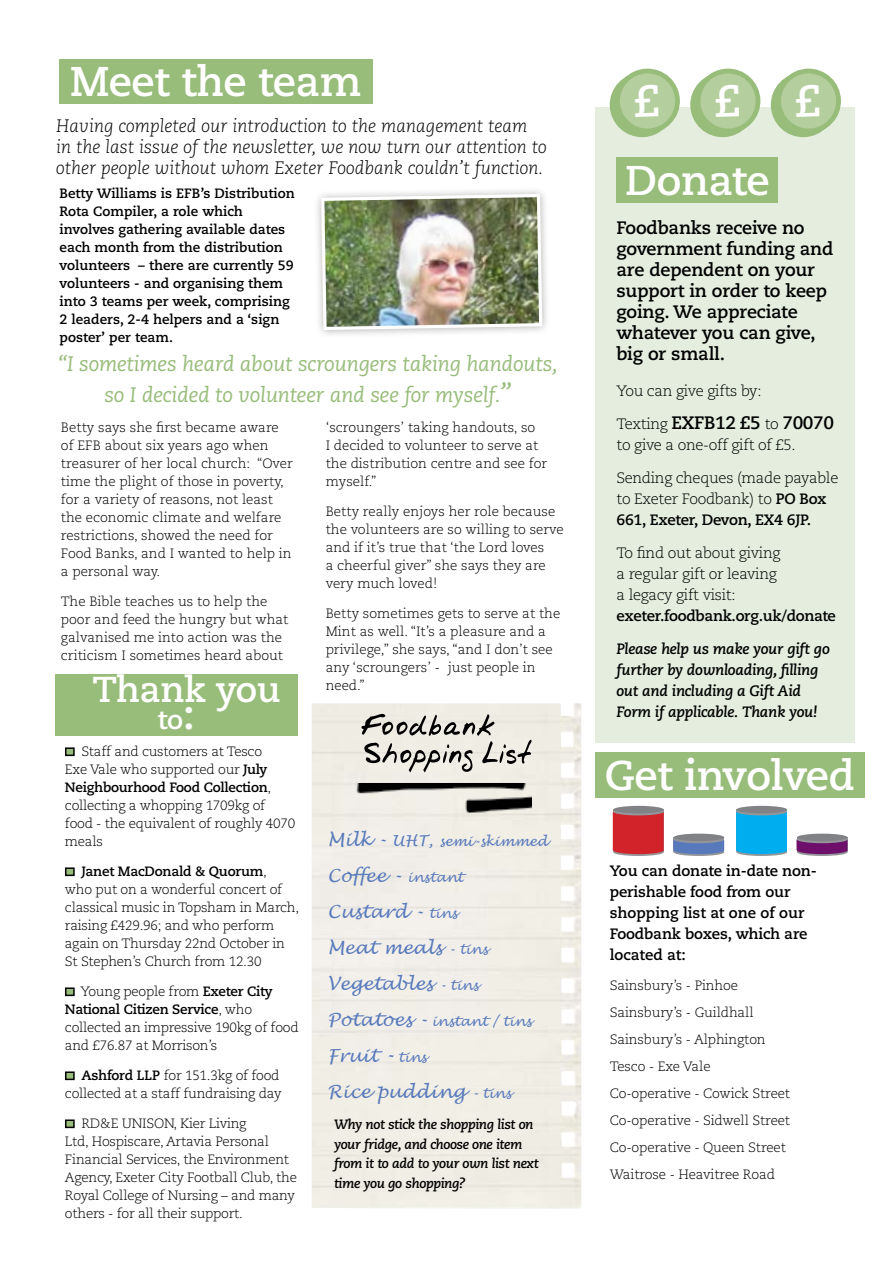
<style>
.page{position:relative;width:893px;height:1263px;background:#fff}
.page>*{position:absolute;margin:0;border:0;box-sizing:border-box;transform-origin:0 0}
.t1{font:700 41.55px "Caecilia LT Std";letter-spacing:-.01em;color:#fff}
.t2{font:700 36px "Caecilia LT Std";letter-spacing:-.01em;color:#fff}
.t3{font:700 27px "Caecilia LT Std";color:#fff}
.t4{font:italic 21px/30.6px "Caecilia LT Std";letter-spacing:-.01em;color:#98bd7b;text-align:center}
.t5{font:italic 300 18px/21px "Caecilia LT Std";color:#000}
.t6{font:700 18px/21px "Caecilia LT Std";letter-spacing:-.01em;color:#000}
.t7{font:italic 18px/36px "Lucida Handwriting";color:#587abc}
.t8{font:300 15px/21px "Caecilia LT Std";letter-spacing:-.02em;color:#000}
.t9{font:700 15px/21px "Caecilia LT Std";letter-spacing:-.01em;color:#000}
.t10{font:italic 700 15px/21px "Caecilia LT Std";letter-spacing:-.02em;color:#000}
.t11{font:300 13.5px/18px "Caecilia LT Std";letter-spacing:-.01em;color:#000}
.t12{font:700 13.5px/18px "Caecilia LT Std";color:#000}
.t13{font:italic 700 13.5px/19.5px "Caecilia LT Std";letter-spacing:-.03em;color:#000}
.t14{font:italic 13.5px "Lucida Handwriting";color:#587abc}
.s1{font-size:25.5px}
.s2{font-size:41.55px}
.s3{font-weight:700}
.s4{font-size:18px}
.s5{font-size:15px}
.s6{font-size:13.5px}
.s7{font-size:19.5px}
.s8{font-weight:300;font-size:15px}
</style>
<div class="page">
<div style="left:595px;top:108px;width:260px;height:635px;background:#e5eede"></div>
<div style="left:312px;top:703px;width:269px;height:506px;background:#f1eee5"></div>
<img style="left:350px;top:783px;width:181px;height:29px">
<svg style="left:361px;top:714px;width:170px;height:58px;background:#c3c0b9"></svg>
<div style="left:60px;top:60px;width:313px;height:44px;background:#98bd7b"></div>
<div style="left:55px;top:674px;width:243px;height:62px;background:#98bd7b"></div>
<div style="left:314px;top:187px;width:237px;height:151px;background:#fafafa"></div>
<img style="left:320px;top:192px;width:224px;height:140px">
<div style="left:66px;top:748px;width:8px;height:7px;background:#98bd7b"></div>
<div style="left:65px;top:747px;width:10px;height:9px;border:2px solid #000"></div>
<div style="left:66px;top:868px;width:8px;height:7px;background:#98bd7b"></div>
<div style="left:65px;top:867px;width:10px;height:9px;border:2px solid #000"></div>
<div style="left:66px;top:988px;width:8px;height:7px;background:#98bd7b"></div>
<div style="left:65px;top:987px;width:10px;height:9px;border:2px solid #000"></div>
<div style="left:66px;top:1072px;width:8px;height:7px;background:#98bd7b"></div>
<div style="left:65px;top:1071px;width:10px;height:9px;border:2px solid #000"></div>
<div style="left:66px;top:1120px;width:8px;height:7px;background:#98bd7b"></div>
<div style="left:65px;top:1119px;width:10px;height:9px;border:2px solid #000"></div>
<div style="left:673px;top:837px;width:51px;height:15px;background:#939598"></div>
<div style="left:613px;top:806px;width:51px;height:7px;background:#808285;border-radius:50%"></div>
<div style="left:674px;top:834px;width:50px;height:7px;background:#808285;border-radius:50%"></div>
<div style="left:613px;top:848px;width:51px;height:8px;background:#939598;border-radius:50%"></div>
<svg style="left:674px;top:848px;width:50px;height:8px"></svg>
<svg style="left:613px;top:812px;width:51px;height:42px;background:#cc2c33"></svg>
<svg style="left:673px;top:839px;width:51px;height:15px"></svg>
<div style="left:796px;top:837px;width:51px;height:15px;background:#939598"></div>
<div style="left:736px;top:806px;width:51px;height:7px;background:#808285;border-radius:50%"></div>
<div style="left:797px;top:834px;width:50px;height:7px;background:#808285;border-radius:50%"></div>
<svg style="left:736px;top:848px;width:51px;height:8px"></svg>
<svg style="left:797px;top:848px;width:50px;height:8px"></svg>
<svg style="left:736px;top:812px;width:51px;height:42px;background:#0babe7"></svg>
<svg style="left:796px;top:839px;width:51px;height:15px"></svg>
<div style="left:595px;top:752px;width:270px;height:46px;background:#98bd7b"></div>
<div style="left:616px;top:157px;width:162px;height:45px;background:#98bd7b"></div>
<svg style="left:608px;top:68px;width:235px;height:70px"></svg>
<h1 class="t1" style="left:70px;top:57px;width:293px">Meet the team</h1>
<h3 class="t5" style="left:56px;top:116px;width:492px">Having completed our introduction to the management team in the last issue of the newsletter, we now turn our attention to other people without whom Exeter Foodbank couldn’t function.</h3>
<p class="t12" style="left:60px;top:185px;width:237px">Betty Williams is EFB’s Distribution<br>Rota Compiler, a role which involves gathering available dates each month from the distribution volunteers – there are currently 59 volunteers - and organising them into 3 teams per week, comprising<br>2 leaders, 2-4 helpers and a ‘sign poster’ per team.</p>
<h3 class="t4" style="left:58px;top:349px;width:501px">“I sometimes heard about scroungers taking handouts, so I decided to volunteer and see for myself.<span class="s1">”</span></h3>
<p class="t11" style="left:61px;top:419px;width:233px">Betty says she first became aware of EFB about six years ago when treasurer of her local church: “Over time the plight of those in poverty, for a variety of reasons, not least the economic climate and welfare restrictions, showed the need for<br>Food Banks, and I wanted to help in a personal way.</p>
<p class="t11" style="left:61px;top:593px;width:229px">The Bible teaches us to help the poor and feed the hungry but what galvanised me into action was the criticism I sometimes heard about</p>
<h2 class="t2" style="left:92px;top:668px;width:190px">Thank you</h2>
<h3 class="t3" style="left:157px;top:703px;width:39px">to<span class="s2">:</span></h3>
<p class="t11" style="left:65px;top:743px;width:232px;text-indent:16px">Staff and customers at Tesco<br>Exe Vale who supported our <span class="s3">July<br>Neighbourhood Food Collection</span>, collecting a whopping 1709kg of food - the equivalent of roughly 4070 meals</p>
<p class="t11" style="left:65px;top:863px;width:236px;text-indent:16px"><span class="s3">Janet MacDonald &amp; Quorum</span>,<br>who put on a wonderful concert of classical music in Topsham in March, raising £429.96; and who perform again on Thursday 22nd October in<br>St Stephen’s Church from 12.30</p>
<p class="t11" style="left:65px;top:983px;width:235px;text-indent:15px">Young people from <span class="s3">Exeter City<br>National Citizen Service</span>, who collected an impressive 190kg of food and £76.87 at Morrison’s</p>
<p class="t11" style="left:65px;top:1067px;width:218px;text-align:right"><span class="s3">Ashford LLP</span> for 151.3kg of food collected at a staff fundraising day</p>
<p class="t11" style="left:65px;top:1115px;width:233px;text-indent:16px">RD&amp;E UNISON, Kier Living<br>Ltd, Hospiscare, Artavia Personal Financial Services, the Environment Agency, Exeter City Football Club, the Royal College of Nursing – and many others - for all their support.</p>
<p class="t11" style="left:326px;top:419px;width:223px">‘scroungers’ taking handouts, so<br>I decided to volunteer to serve at the distribution centre and see for myself.”</p>
<p class="t11" style="left:326px;top:503px;width:240px">Betty really enjoys her role because the volunteers are so willing to serve and if it’s true that ‘the Lord loves<br>a cheerful giver” she says they are very much loved!</p>
<p class="t11" style="left:326px;top:605px;width:236px">Betty sometimes gets to serve at the<br>Mint as well. “It’s a pleasure and a privilege,” she says, “and I don’t see any ‘scroungers’ - just people in need.”</p>
<p class="t14" style="left:327px;top:833px;width:222px"><span class="s4">Milk -</span> <span class="s5">UHT,</span> semi-skimmed</p>
<h3 class="t7" style="left:327px;top:858px;width:162px">Coffee - <span class="s6">instant<br></span>Custard - <span class="s6">tins<br></span>Meat meals <span class="s6">- tins<br></span>Vegetables <span class="s6">- tins</span></h3>
<p class="t14" style="left:327px;top:1013px;width:206px"><span class="s4">Potatoes -</span> instant / tins</p>
<h3 class="t7" style="left:327px;top:1038px;width:185px">Fruit <span class="s7">-</span> <span class="s6">tins<br></span>Rice pudding <span class="s6">- tins</span></h3>
<p class="t13" style="left:334px;top:1115px;width:206px">Why not stick the shopping list on your fridge, and choose one item from it to add to your own list next time you go shopping?</p>
<h1 class="t1" style="left:625px;top:156px;width:146px">Donate</h1>
<h3 class="t6" style="left:616px;top:218px;width:218px">Foodbanks receive no government funding and are dependent on your support in order to keep going. We appreciate whatever you can give, big or small.</h3>
<p class="t8" style="left:616px;top:381px;width:147px">You can give gifts by:</p>
<h3 class="t6" style="left:616px;top:413px;width:219px"><span class="s8">Texting</span> EXFB12 £5 <span class="s8">to</span> 70070</h3>
<p class="t8" style="left:616px;top:435px;width:181px">to give a one-off gift of £5.</p>
<p class="t8" style="left:616px;top:468px;width:223px">Sending cheques (made payable to Exeter Foodbank) to <span class="s3">PO Box<br>661, Exeter, Devon, EX4 6JP.</span></p>
<p class="t8" style="left:616px;top:543px;width:165px">To find out about giving a regular gift or leaving a legacy gift visit:</p>
<p class="t9" style="left:616px;top:606px;width:221px">exeter.foodbank.org.uk/donate</p>
<p class="t10" style="left:616px;top:639px;width:215px">Please help us make your gift go further by downloading, filling out and including a Gift Aid<br>Form if applicable. Thank you!</p>
<h1 class="t1" style="left:605px;top:751px;width:251px">Get involved</h1>
<p class="t9" style="left:610px;top:861px;width:208px">You can donate in-date non&shy;perishable food from our shopping list at one of our<br>Foodbank boxes, which are located at:</p>
<p class="t11" style="left:610px;top:972px;width:182px;line-height:27px">Sainsbury’s - Pinhoe<br>Sainsbury’s - Guildhall<br>Sainsbury’s - Alphington<br>Tesco - Exe Vale<br>Co-operative - Cowick Street<br>Co-operative - Sidwell Street<br>Co-operative - Queen Street<br>Waitrose - Heavitree Road</p>
</div>
